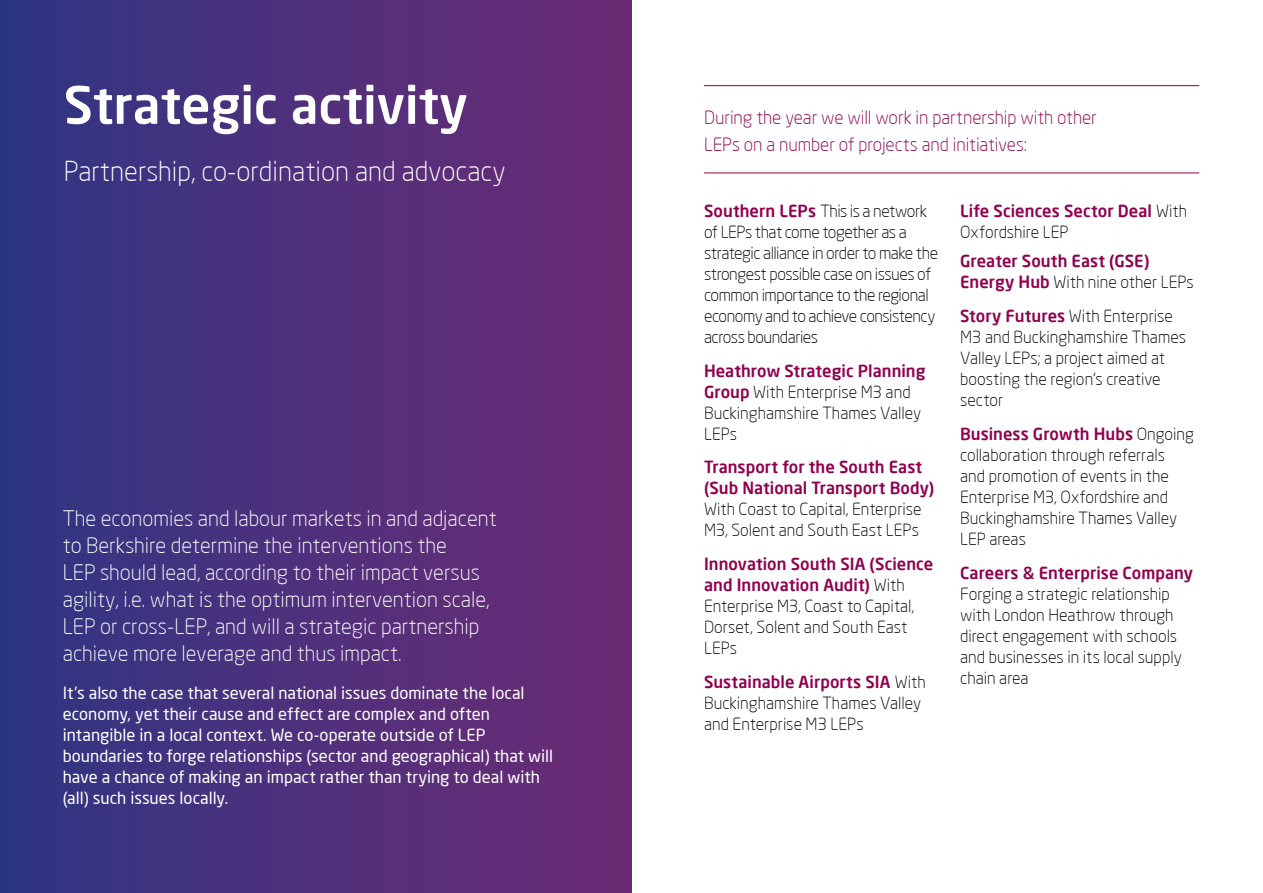
<style>
.page{position:relative;width:1263px;height:893px;background:#fff}
.page>*{position:absolute;margin:0;border:0;box-sizing:border-box;transform-origin:0 0}
.t1{font:500 51px "Neo Sans";color:#fff}
.t2{font:300 27px "Neo Sans";color:#fff}
.t3{font:300 21px/27px "Neo Sans";color:#fff}
.t4{font:300 18px/27px "Neo Sans";letter-spacing:-.005em;color:#8f004e}
.t5{font:300 16.5px/21px "Neo Sans";color:#000}
.t6{font:16.5px/21px "Neo Sans";color:#fff}
.t7{font:300 16.5px/21px "Neo Sans";letter-spacing:-.03em;color:#000}
.t8{font:500 16.5px/21px "Neo Sans";letter-spacing:.005em;color:#8f004e}
.s1{font-weight:500;color:#8f004e}
.s2{font-weight:300;color:#000}
</style>
<div class="page">
<div style="left:0;top:0;width:631px;height:893px;background:linear-gradient(to right,#2f3683,#6e2a74)"></div>
<hr style="left:704px;top:85px;width:495px;height:1px;background:#8f004e">
<hr style="left:704px;top:173px;width:495px;height:1px;background:#8f004e">
<h1 class="t1" style="left:64px;top:73px;width:405px">Strategic activity</h1>
<h2 class="t2" style="left:64px;top:155px;width:443px">Partnership, co-ordination and advocacy</h2>
<p class="t3" style="left:63px;top:505px;width:435px">The economies and labour markets in and adjacent to Berkshire determine the interventions the<br>LEP should lead, according to their impact versus agility, i.e. what is the optimum intervention scale, LEP or cross-LEP, and will a strategic partnership achieve more leverage and thus impact.</p>
<p class="t6" style="left:63px;top:682px;width:492px">It’s also the case that several national issues dominate the local economy, yet their cause and effect are complex and often intangible in a local context. We co-operate outside of LEP boundaries to forge relationships (sector and geographical) that will have a chance of making an impact rather than trying to deal with (all) such issues locally.</p>
<p class="t4" style="left:704px;top:104px;width:394px">During the year we will work in partnership with other<br>LEPs on a number of projects and initiatives:</p>
<p class="t7" style="left:704px;top:200px;width:236px"><span class="s1">Southern LEPs</span> This is a network of LEPs that come together as a strategic alliance in order to make the strongest possible case on issues of common importance to the regional economy and to achieve consistency across boundaries</p>
<p class="t5" style="left:704px;top:360px;width:223px"><span class="s1">Heathrow Strategic Planning<br>Group</span> With Enterprise M3 and<br>Buckinghamshire Thames Valley<br>LEPs</p>
<p class="t8" style="left:704px;top:456px;width:232px">Transport for the South East (Sub National Transport Body)</p>
<p class="t5" style="left:704px;top:499px;width:219px">With Coast to Capital, Enterprise<br>M3, Solent and South East LEPs</p>
<p class="t5" style="left:704px;top:553px;width:231px"><span class="s1">Innovation South SIA (Science and Innovation Audit)</span> With<br>Enterprise M3, Coast to Capital,<br>Dorset, Solent and South East<br>LEPs</p>
<p class="t5" style="left:704px;top:671px;width:223px"><span class="s1">Sustainable Airports SIA</span> With<br>Buckinghamshire Thames Valley and Enterprise M3 LEPs</p>
<p class="t8" style="left:960px;top:200px;width:228px">Life Sciences Sector Deal <span class="s2">With<br>Oxfordshire LEP</span></p>
<p class="t8" style="left:960px;top:250px;width:235px">Greater South East (GSE)<br>Energy Hub <span class="s2">With nine other LEPs</span></p>
<p class="t5" style="left:960px;top:305px;width:228px"><span class="s1">Story Futures</span> With Enterprise<br>M3 and Buckinghamshire Thames<br>Valley LEPs; a project aimed at boosting the region’s creative sector</p>
<p class="t5" style="left:960px;top:423px;width:235px"><span class="s1">Business Growth Hubs</span> Ongoing collaboration through referrals and promotion of events in the<br>Enterprise M3, Oxfordshire and<br>Buckinghamshire Thames Valley<br>LEP areas</p>
<p class="t8" style="left:960px;top:562px;width:235px">Careers &amp; Enterprise Company</p>
<p class="t5" style="left:960px;top:583px;width:223px">Forging a strategic relationship with London Heathrow through direct engagement with schools and businesses in its local supply chain area</p>
</div>
